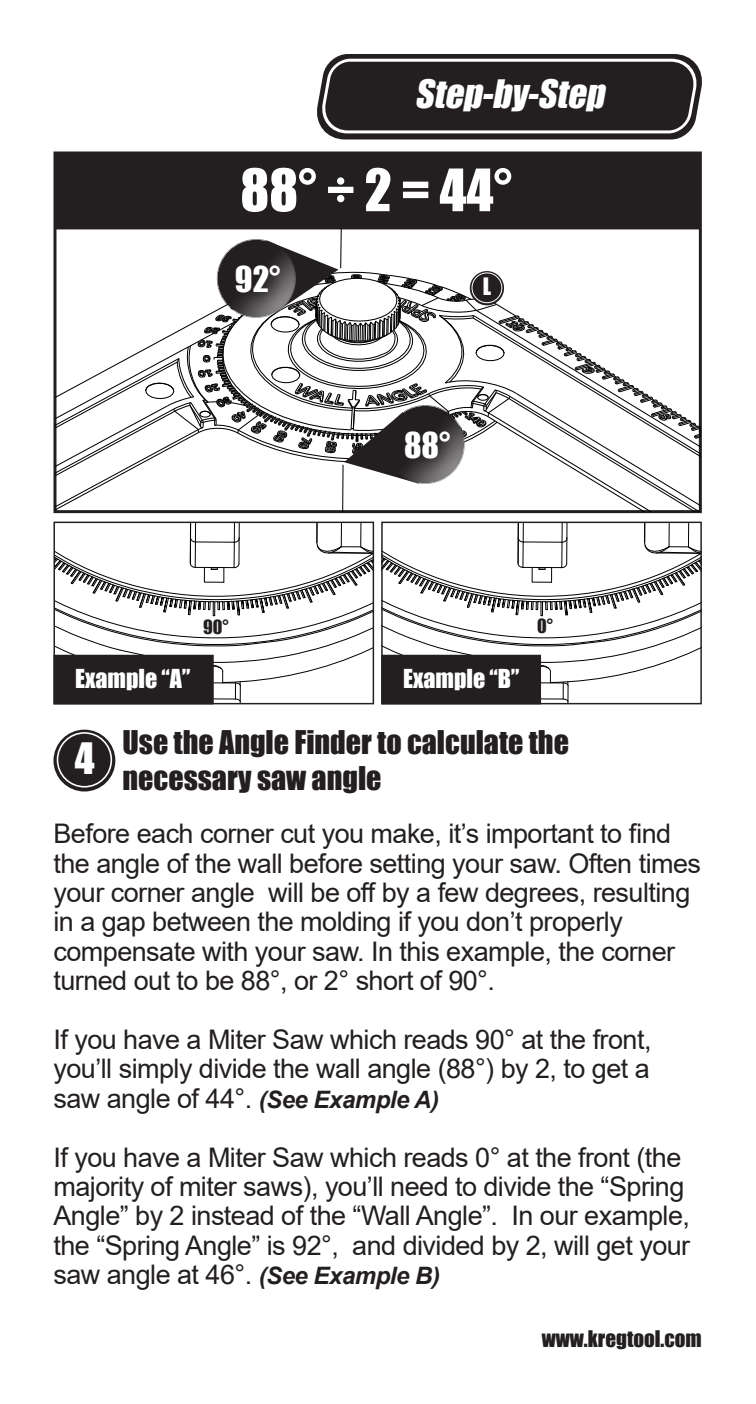
<style>
.page{position:relative;width:756px;height:1404px;background:#fff}
.page>*{position:absolute;margin:0;border:0;box-sizing:border-box;transform-origin:0 0}
.t1{font:54px "Impact";color:#fff}
.t2{font:39.9px "Impact";color:#fff}
.t3{font:italic 36px "Impact";color:#fff}
.t4{font:32.7px "Impact";color:#fff}
.t5{font:30px/36px "Impact";color:#231f20}
.t6{font:27px/29.4px "Arial";letter-spacing:-.02em;color:#231f20}
.t7{font:24px "Impact";color:#fff}
.t8{font:21.9px "Impact";color:#fff}
.t9{font:21px "Impact";color:#231f20}
.t10{font:18px "Impact";color:#231f20}
.s1{font-weight:700;font-style:italic;font-size:24px}
</style>
<div class="page">
<div style="left:55px;top:153px;width:645px;height:76px;background:#231f20"></div>
<svg style="left:317px;top:54px;width:385px;height:86px;background:#3b3839"></svg>
<svg style="left:54px;top:524px;width:319px;height:268px"></svg>
<div style="left:53px;top:522px;width:321px;height:182px;border:1px solid #231f20"></div>
<div style="left:54px;top:656px;width:159px;height:48px;background:#231f20"></div>
<div style="left:53px;top:655px;width:161px;height:49px;border:2px solid #231f20"></div>
<svg style="left:382px;top:524px;width:319px;height:181px"></svg>
<div style="left:381px;top:522px;width:321px;height:182px;border:1px solid #231f20"></div>
<svg style="left:55px;top:229px;width:646px;height:283px"></svg>
<div style="left:385px;top:402px;width:84px;height:87px;background:#fff;opacity:.75"></div>
<div style="left:382px;top:656px;width:158px;height:48px;background:#231f20"></div>
<div style="left:381px;top:655px;width:160px;height:49px;border:2px solid #231f20"></div>
<svg style="left:470px;top:271px;width:34px;height:34px"></svg>
<div style="left:472px;top:272px;width:30px;height:31px;border:1px solid #fff;border-radius:50%"></div>
<p class="t3" style="left:415px;top:66px;width:200px">Step-by-Step</p>
<p class="t1" style="left:240px;top:148px;width:273px">88° ÷ 2 = 44°</p>
<p class="t4" style="left:235px;top:253px;width:47px">92°</p>
<p class="t8" style="left:483px;top:270px;width:10px">L</p>
<p class="t4" style="left:404px;top:419px;width:48px">88°</p>
<p class="t10" style="left:203px;top:613px;width:27px">90°</p>
<p class="t10" style="left:537px;top:612px;width:17px">0°</p>
<p class="t7" style="left:75px;top:660px;width:117px">Example “A”</p>
<p class="t7" style="left:403px;top:660px;width:118px">Example “B”</p>
<p class="t5" style="left:122px;top:723px;width:448px">Use the Angle Finder to calculate the necessary saw angle</p>
<p class="t6" style="left:53px;top:819px;width:649px">Before each corner cut you make, it’s important to find the angle of the wall before setting your saw. Often times your corner angle will be off by a few degrees, resulting in a gap between the molding if you don’t properly compensate with your saw. In this example, the corner turned out to be 88°, or 2° short of 90°.</p>
<p class="t6" style="left:53px;top:1025px;width:600px;text-align:justify">If you have a Miter Saw which reads 90° at the front, you’ll simply divide the wall angle (88°) by 2, to get a saw angle of 44°. <span class="s1">(See Example A)</span></p>
<p class="t6" style="left:53px;top:1142px;width:638px">If you have a Miter Saw which reads 0° at the front (the majority of miter saws), you’ll need to divide the “Spring Angle” by 2 instead of the “Wall Angle”. In our example, the “Spring Angle” is 92°, and divided by 2, will get your saw angle at 46°. <span class="s1">(See Example B)</span></p>
<p class="t2" style="left:75px;top:727px;width:21px">4</p>
<p class="t9" style="left:542px;top:1323px;width:162px">www.kregtool.com</p>
</div>
